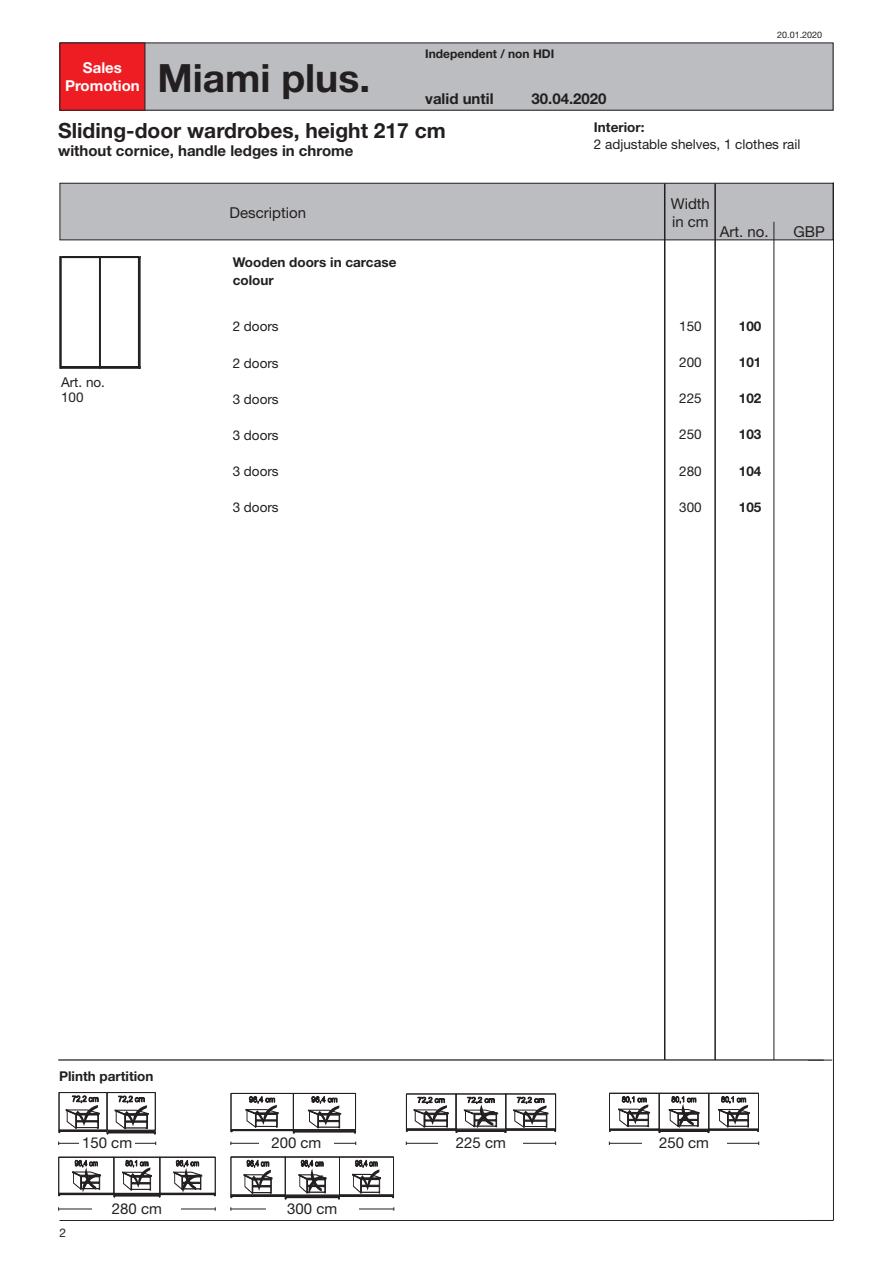
<style>
.page{position:relative;width:893px;height:1263px;background:#fff}
.page>*{position:absolute;margin:0;border:0;box-sizing:border-box;transform-origin:0 0}
.t1{font:700 39px "Helvetica Neue LT";color:#231f20}
.t2{font:700 21px "Helvetica Neue LT";color:#231f20}
.t3{font:15px/18px "Helvetica Neue LT";color:#231f20}
.t4{font:700 15px "Helvetica Neue LT";color:#231f20}
.t5{font:700 15px/18px "Helvetica Neue LT";color:#fff;text-align:center}
.t6{font:13.5px/15.3px "Helvetica Neue LT";color:#231f20}
.t7{font:700 13.5px/18px "Helvetica Neue LT";color:#231f20}
.t8{font:700 12px "Helvetica Neue LT";color:#231f20}
.t9{font:12px "Helvetica Neue LT";color:#231f20}
.t10{font:9px "Helvetica Neue LT";color:#231f20}
</style>
<div class="page">
<div style="left:60px;top:43px;width:773px;height:67px;background:#bcbdc0"></div>
<div style="left:60px;top:43px;width:773px;height:68px;border:1px solid #231f20"></div>
<hr style="left:60px;top:1220px;width:773px;height:1px;background:#231f20">
<div style="left:60px;top:183px;width:773px;height:57px;background:#bcbdc0"></div>
<div style="left:60px;top:183px;width:773px;height:57px;border:1px solid #231f20"></div>
<hr style="left:833px;top:182px;width:1px;height:1038px;background:#231f20">
<hr style="left:664px;top:183px;width:1px;height:1037px;background:#231f20">
<hr style="left:773px;top:222px;width:1px;height:998px;background:#231f20">
<hr style="left:714px;top:183px;width:2px;height:1037px;background:#231f20">
<div style="left:43px;top:1061px;width:765px;height:159px;background:#fff"></div>
<hr style="left:58px;top:1060px;width:774px;height:1px;background:#231f20">
<div style="left:59px;top:1092px;width:48px;height:38px;border:1px solid #231f20"></div>
<div style="left:107px;top:1092px;width:49px;height:38px;border:1px solid #231f20"></div>
<svg style="left:59px;top:1095px;width:97px;height:39px"></svg>
<div style="left:231px;top:1093px;width:63px;height:37px;border:1px solid #231f20"></div>
<div style="left:231px;top:1129px;width:63px;height:2px;border:1px solid #231f20"></div>
<svg style="left:245px;top:1096px;width:34px;height:32px"></svg>
<svg style="left:293px;top:1093px;width:63px;height:40px"></svg>
<svg style="left:406px;top:1096px;width:150px;height:37px"></svg>
<div style="left:659px;top:1093px;width:50px;height:36px;border:1px solid #231f20"></div>
<div style="left:659px;top:1130px;width:50px;height:2px;border:1px solid #231f20"></div>
<div style="left:709px;top:1093px;width:50px;height:36px;border:1px solid #231f20"></div>
<div style="left:709px;top:1129px;width:50px;height:1px;border:1px solid #231f20"></div>
<div style="left:609px;top:1093px;width:50px;height:36px;border:1px solid #231f20"></div>
<div style="left:609px;top:1129px;width:50px;height:1px;border:1px solid #231f20"></div>
<svg style="left:618px;top:1096px;width:33px;height:31px"></svg>
<svg style="left:716px;top:1096px;width:43px;height:35px"></svg>
<svg style="left:667px;top:1096px;width:35px;height:32px"></svg>
<div style="left:58px;top:1157px;width:56px;height:37px;border:1px solid #231f20"></div>
<div style="left:58px;top:1193px;width:56px;height:2px;border:1px solid #231f20"></div>
<div style="left:114px;top:1157px;width:46px;height:37px;border:1px solid #231f20"></div>
<div style="left:114px;top:1194px;width:46px;height:2px;border:1px solid #231f20"></div>
<div style="left:160px;top:1157px;width:56px;height:37px;border:1px solid #231f20"></div>
<div style="left:160px;top:1193px;width:56px;height:2px;border:1px solid #231f20"></div>
<svg style="left:121px;top:1160px;width:39px;height:37px"></svg>
<svg style="left:172px;top:1159px;width:32px;height:34px"></svg>
<svg style="left:72px;top:1159px;width:30px;height:33px"></svg>
<div style="left:285px;top:1157px;width:55px;height:38px;border:1px solid #231f20"></div>
<div style="left:285px;top:1196px;width:55px;height:2px;border:1px solid #231f20"></div>
<div style="left:231px;top:1157px;width:54px;height:38px;border:1px solid #231f20"></div>
<div style="left:231px;top:1195px;width:54px;height:2px;border:1px solid #231f20"></div>
<div style="left:339px;top:1157px;width:55px;height:38px;border:1px solid #231f20"></div>
<div style="left:339px;top:1195px;width:55px;height:2px;border:1px solid #231f20"></div>
<svg style="left:242px;top:1159px;width:32px;height:35px"></svg>
<svg style="left:351px;top:1159px;width:32px;height:35px"></svg>
<svg style="left:297px;top:1159px;width:31px;height:35px"></svg>
<hr style="left:59px;top:1143px;width:97px;height:1px;background:#231f20">
<div style="left:80px;top:1136px;width:55px;height:14px;background:#fff"></div>
<hr style="left:231px;top:1143px;width:125px;height:1px;background:#231f20">
<div style="left:259px;top:1136px;width:75px;height:14px;background:#fff"></div>
<hr style="left:406px;top:1143px;width:150px;height:1px;background:#231f20">
<div style="left:439px;top:1136px;width:84px;height:14px;background:#fff"></div>
<hr style="left:609px;top:1143px;width:150px;height:1px;background:#231f20">
<div style="left:642px;top:1136px;width:84px;height:14px;background:#fff"></div>
<hr style="left:59px;top:1208px;width:156px;height:1px;background:#231f20">
<div style="left:92px;top:1202px;width:89px;height:14px;background:#fff"></div>
<hr style="left:231px;top:1208px;width:163px;height:1px;background:#231f20">
<div style="left:266px;top:1202px;width:93px;height:14px;background:#fff"></div>
<div style="left:60px;top:43px;width:85px;height:67px;background:#ee1d23"></div>
<div style="left:60px;top:256px;width:80px;height:2px;border:1px solid #231f20"></div>
<hr style="left:61px;top:257px;width:1px;height:110px;background:#5f5c5e">
<div style="left:60px;top:257px;width:1px;height:111px;border:1px solid #231f20"></div>
<div style="left:99px;top:257px;width:1px;height:111px;border:1px solid #231f20"></div>
<div style="left:100px;top:257px;width:39px;height:110px;border:1px solid #231f20"></div>
<div style="left:139px;top:256px;width:1px;height:112px;border:1px solid #231f20"></div>
<div style="left:138px;top:257px;width:1px;height:111px;border:1px solid #231f20"></div>
<div style="left:139px;top:257px;width:1px;height:111px;border:1px solid #231f20"></div>
<div style="left:61px;top:367px;width:39px;height:1px;border:1px solid #231f20"></div>
<hr style="left:100px;top:367px;width:39px;height:1px;background:#e6e7e9">
<div style="left:100px;top:366px;width:39px;height:1px;border:1px solid #231f20"></div>
<div style="left:61px;top:257px;width:39px;height:1px;border:1px solid #231f20"></div>
<div style="left:100px;top:257px;width:39px;height:1px;border:1px solid #231f20"></div>
<p class="t5" style="left:65px;top:59px;width:76px">Sales<br>Promotion</p>
<h1 class="t1" style="left:157px;top:54px;width:214px">Miami plus.</h1>
<p class="t8" style="left:425px;top:47px;width:131px">Independent / non HDI</p>
<p class="t4" style="left:425px;top:89px;width:70px">valid until</p>
<p class="t4" style="left:532px;top:89px;width:77px">30.04.2020</p>
<p class="t10" style="left:777px;top:30px;width:47px">20.01.2020</p>
<h2 class="t2" style="left:58px;top:118px;width:389px">Sliding-door wardrobes, height 217 cm</h2>
<p class="t4" style="left:58px;top:142px;width:297px">without cornice, handle ledges in chrome</p>
<p class="t7" style="left:594px;top:118px;width:52px">Interior:</p>
<p class="t6" style="left:594px;top:136px;width:208px">2 adjustable shelves, 1 clothes rail</p>
<p class="t6" style="left:61px;top:374px;width:46px">Art. no.<br>100</p>
<p class="t3" style="left:230px;top:203px;width:78px">Description</p>
<p class="t3" style="left:671px;top:195px;width:41px">Width in cm</p>
<p class="t7" style="left:233px;top:253px;width:165px">Wooden doors in carcase colour</p>
<p class="t3" style="left:720px;top:222px;width:50px">Art. no.</p>
<p class="t3" style="left:794px;top:222px;width:33px">GBP</p>
<p class="t6" style="left:233px;top:319px;width:48px">2 doors</p>
<p class="t6" style="left:233px;top:355px;width:48px">2 doors</p>
<p class="t6" style="left:233px;top:391px;width:48px">3 doors</p>
<p class="t6" style="left:233px;top:427px;width:48px">3 doors</p>
<p class="t6" style="left:233px;top:463px;width:48px">3 doors</p>
<p class="t6" style="left:233px;top:499px;width:48px">3 doors</p>
<p class="t6" style="left:679px;top:319px;width:24px">150</p>
<p class="t6" style="left:679px;top:355px;width:24px">200</p>
<p class="t6" style="left:679px;top:391px;width:24px">225</p>
<p class="t6" style="left:679px;top:427px;width:24px">250</p>
<p class="t6" style="left:679px;top:463px;width:24px">280</p>
<p class="t6" style="left:679px;top:499px;width:24px">300</p>
<p class="t7" style="left:739px;top:317px;width:24px">100</p>
<p class="t7" style="left:739px;top:353px;width:24px">101</p>
<p class="t7" style="left:739px;top:389px;width:24px">102</p>
<p class="t7" style="left:739px;top:425px;width:24px">103</p>
<p class="t7" style="left:739px;top:461px;width:24px">104</p>
<p class="t7" style="left:739px;top:497px;width:24px">105</p>
<p class="t7" style="left:59px;top:1067px;width:96px">Plinth partition</p>
<p class="t3" style="left:82px;top:1134px;width:52px">150 cm</p>
<p class="t3" style="left:271px;top:1134px;width:52px">200 cm</p>
<p class="t3" style="left:456px;top:1134px;width:52px">225 cm</p>
<p class="t3" style="left:659px;top:1134px;width:52px">250 cm</p>
<p class="t9" style="left:60px;top:1226px;width:8px">2</p>
<p class="t3" style="left:112px;top:1199px;width:52px">280 cm</p>
<p class="t3" style="left:287px;top:1199px;width:52px">300 cm</p>
</div>
